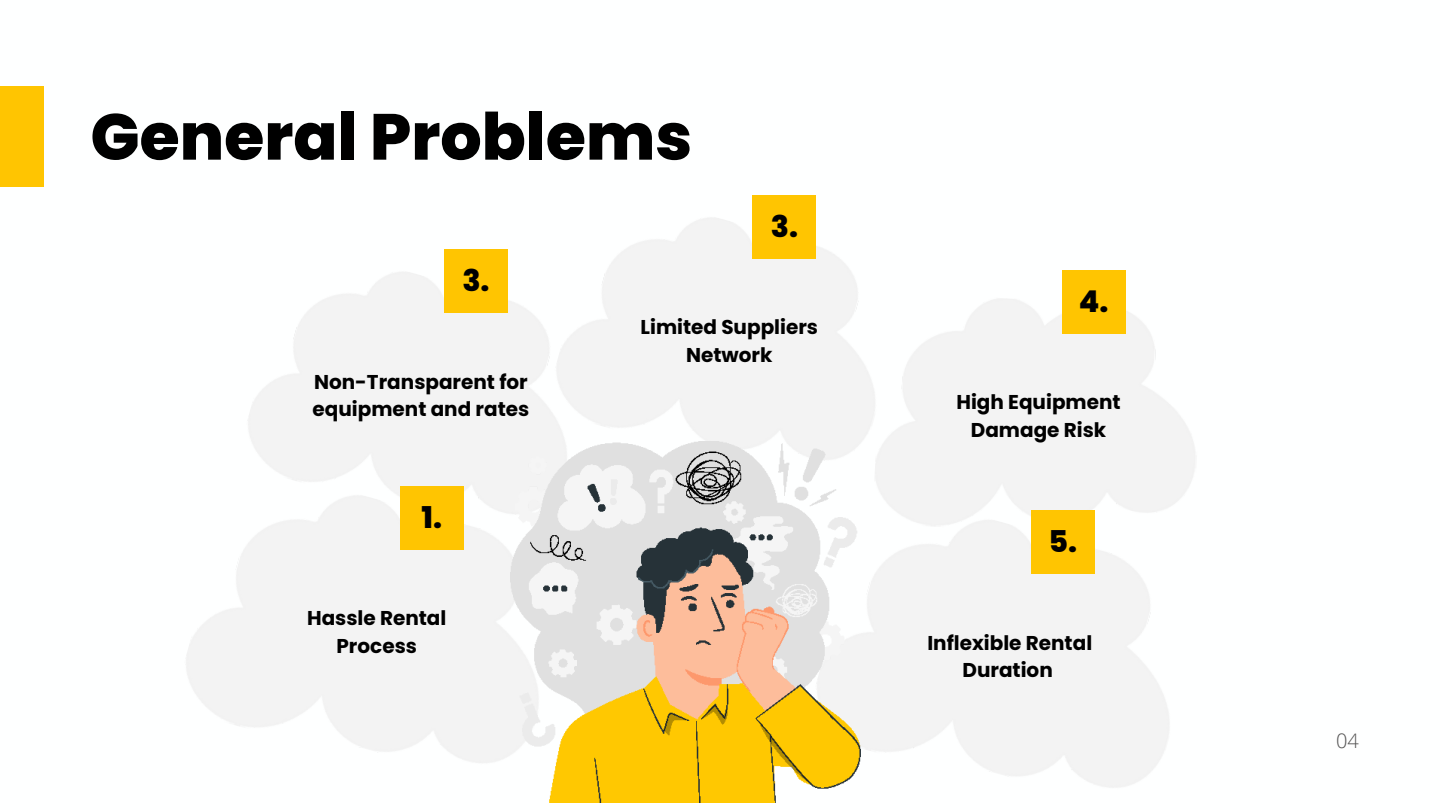
<style>
.page{position:relative;width:1440px;height:810px;background:#fff}
.page>*{position:absolute;margin:0;border:0;box-sizing:border-box;transform-origin:0 0}
.t1{font:800 65px "Poppins";color:#000}
.t2{font:800 30px "Poppins";color:#000}
.t3{font:700 20px/27.8px "Poppins";color:#000;text-align:center}
.t4{font:300 20px "Open Sans";color:#545454}
</style>
<div class="page">
<div style="left:0;top:86px;width:43px;height:101px;background:#ffc501"></div>
<div style="left:444px;top:249px;width:64px;height:64px;background:#ffc501"></div>
<div style="left:752px;top:195px;width:64px;height:64px;background:#ffc501"></div>
<img style="left:872px;top:540px;width:297px;height:248px">
<img style="left:511px;top:442px;width:361px;height:360px">
<img style="left:872px;top:292px;width:323px;height:248px">
<div style="left:1031px;top:510px;width:63px;height:64px;background:#ffc501"></div>
<div style="left:400px;top:486px;width:64px;height:64px;background:#ffc501"></div>
<div style="left:1062px;top:270px;width:63px;height:64px;background:#ffc501"></div>
<h1 class="t1" style="left:90px;top:91px;width:603px">General Problems</h1>
<h2 class="t2" style="left:462px;top:260px;width:29px">3.</h2>
<h2 class="t2" style="left:771px;top:206px;width:29px">3.</h2>
<p class="t3" style="left:313px;top:368px;width:218px;text-align:left">Non-Transparent for equipment and rates</p>
<h2 class="t2" style="left:422px;top:496px;width:22px">1.</h2>
<p class="t3" style="left:307px;top:604px;width:141px">Hassle Rental<br>Process</p>
<p class="t3" style="left:641px;top:313px;width:179px">Limited Suppliers<br>Network</p>
<h2 class="t2" style="left:1079px;top:280px;width:31px">4.</h2>
<p class="t3" style="left:956px;top:388px;width:166px">High Equipment<br>Damage Risk</p>
<h2 class="t2" style="left:1048px;top:521px;width:30px">5.</h2>
<p class="t3" style="left:927px;top:629px;width:166px">Inflexible Rental<br>Duration</p>
<p class="t4" style="left:1336px;top:727px;width:24px">04</p>
</div>
